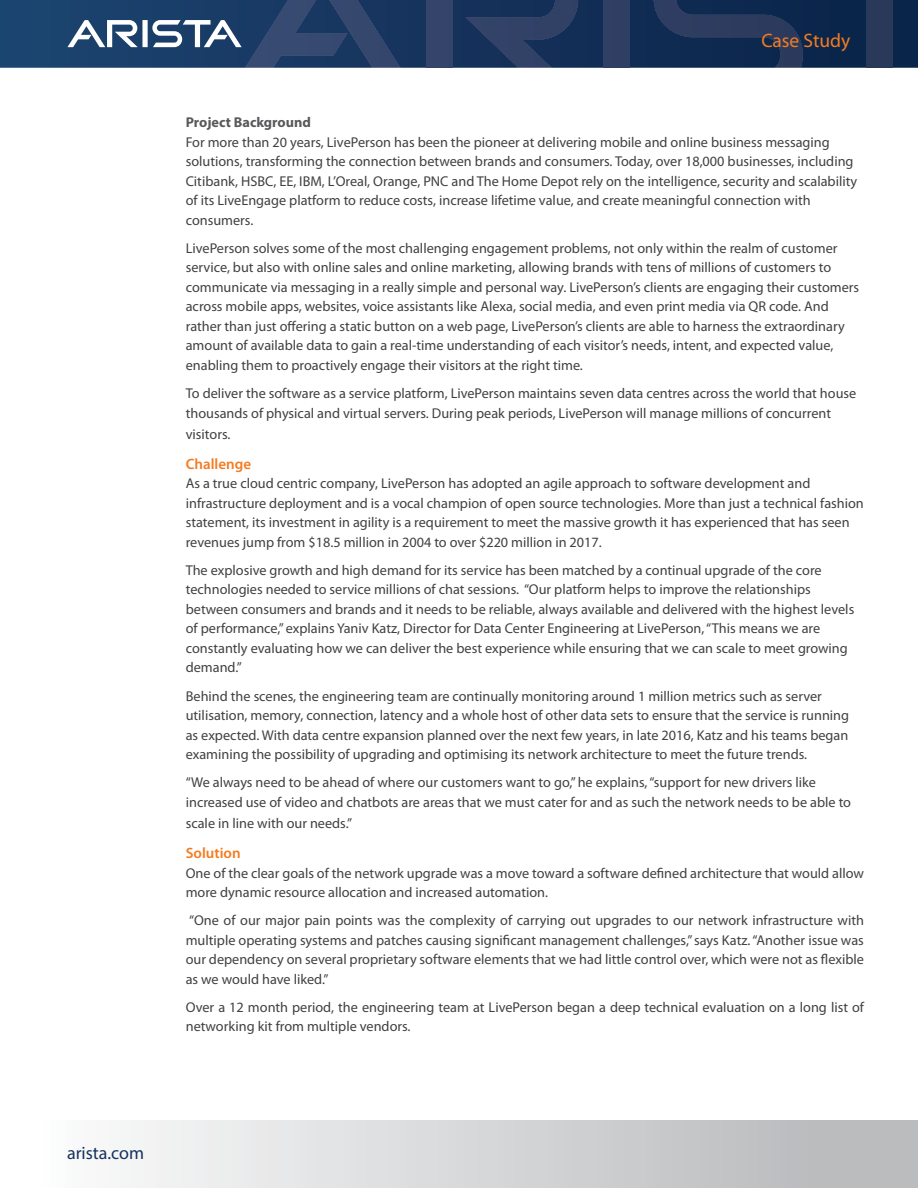
<style>
.page{position:relative;width:918px;height:1188px;background:#fff}
.page>*{position:absolute;margin:0;border:0;box-sizing:border-box;transform-origin:0 0}
.t1{font:19.5px "Myriad Pro";color:#f47b20}
.t2{font:18px "Myriad Pro";color:#16325c}
.t3{font:600 15px "Myriad Pro";color:#f47b20}
.t4{font:14.25px/19.5px "Myriad Pro";color:#414042}
.t5{font:700 14.25px "Myriad Pro";color:#58595b}
</style>
<div class="page">
<svg style="left:0;top:0;width:918px;height:68px;background:#13325a"></svg>
<div style="left:426px;top:0;width:26px;height:68px;background:#34446a"></div>
<svg style="left:465px;top:0;width:113px;height:68px;background:#22385f"></svg>
<svg style="left:67px;top:0;width:333px;height:68px;background:#334f75"></svg>
<div style="left:604px;top:0;width:26px;height:68px;background:#2f3f63"></div>
<svg style="left:654px;top:0;width:149px;height:68px;background:#1a3156"></svg>
<div style="left:867px;top:0;width:26px;height:68px;background:#2a385a"></div>
<div style="left:0;top:1120px;width:918px;height:68px;background:linear-gradient(to right,#fff,#b3b5b7)"></div>
<h1 class="t1" style="left:761px;top:29px;width:91px">Case Study</h1>
<p class="t5" style="left:186px;top:113px;width:127px">Project Background</p>
<p class="t4" style="left:186px;top:132px;width:673px">For more than 20 years, LivePerson has been the pioneer at delivering mobile and online business messaging solutions, transforming the connection between brands and consumers. Today, over 18,000 businesses, including Citibank, HSBC, EE, IBM, L’Oreal, Orange, PNC and The Home Depot rely on the intelligence, security and scalability of its LiveEngage platform to reduce costs, increase lifetime value, and create meaningful connection with consumers.</p>
<p class="t4" style="left:186px;top:238px;width:675px">LivePerson solves some of the most challenging engagement problems, not only within the realm of customer service, but also with online sales and online marketing, allowing brands with tens of millions of customers to communicate via messaging in a really simple and personal way. LivePerson’s clients are engaging their customers across mobile apps, websites, voice assistants like Alexa, social media, and even print media via QR code. And rather than just offering a static button on a web page, LivePerson’s clients are able to harness the extraordinary amount of available data to gain a real-time understanding of each visitor’s needs, intent, and expected value, enabling them to proactively engage their visitors at the right time.</p>
<p class="t4" style="left:186px;top:383px;width:672px">To deliver the software as a service platform, LivePerson maintains seven data centres across the world that house thousands of physical and virtual servers. During peak periods, LivePerson will manage millions of concurrent</p>
<p class="t4" style="left:186px;top:424px;width:46px">visitors.</p>
<p class="t3" style="left:186px;top:454px;width:67px">Challenge</p>
<p class="t4" style="left:186px;top:474px;width:680px">As a true cloud centric company, LivePerson has adopted an agile approach to software development and infrastructure deployment and is a vocal champion of open source technologies. More than just a technical fashion statement, its investment in agility is a requirement to meet the massive growth it has experienced that has seen revenues jump from $18.5 million in 2004 to over $220 million in 2017.</p>
<p class="t4" style="left:186px;top:560px;width:670px">The explosive growth and high demand for its service has been matched by a continual upgrade of the core technologies needed to service millions of chat sessions. “Our platform helps to improve the relationships between consumers and brands and it needs to be reliable, always available and delivered with the highest levels of performance,” explains Yaniv Katz, Director for Data Center Engineering at LivePerson, “This means we are constantly evaluating how we can deliver the best experience while ensuring that we can scale to meet growing demand.”</p>
<p class="t4" style="left:186px;top:686px;width:665px">Behind the scenes, the engineering team are continually monitoring around 1 million metrics such as server utilisation, memory, connection, latency and a whole host of other data sets to ensure that the service is running as expected. With data centre expansion planned over the next few years, in late 2016, Katz and his teams began examining the possibility of upgrading and optimising its network architecture to meet the future trends.</p>
<p class="t4" style="left:186px;top:772px;width:667px">“We always need to be ahead of where our customers want to go,” he explains, “support for new drivers like increased use of video and chatbots are areas that we must cater for and as such the network needs to be able to</p>
<p class="t4" style="left:186px;top:813px;width:168px">scale in line with our needs.”</p>
<p class="t3" style="left:186px;top:843px;width:56px">Solution</p>
<p class="t4" style="left:186px;top:863px;width:680px">One of the clear goals of the network upgrade was a move toward a software defined architecture that would allow more dynamic resource allocation and increased automation.</p>
<p class="t4" style="left:186px;top:910px;width:680px;text-align:justify">“One of our major pain points was the complexity of carrying out upgrades to our network infrastructure with multiple operating systems and patches causing significant management challenges,” says Katz. “Another issue was our dependency on several proprietary software elements that we had little control over, which were not as flexible as we would have liked.”</p>
<p class="t4" style="left:186px;top:997px;width:680px">Over a 12 month period, the engineering team at LivePerson began a deep technical evaluation on a long list of networking kit from multiple vendors.</p>
<p class="t2" style="left:67px;top:1142px;width:79px">arista.com</p>
</div>
